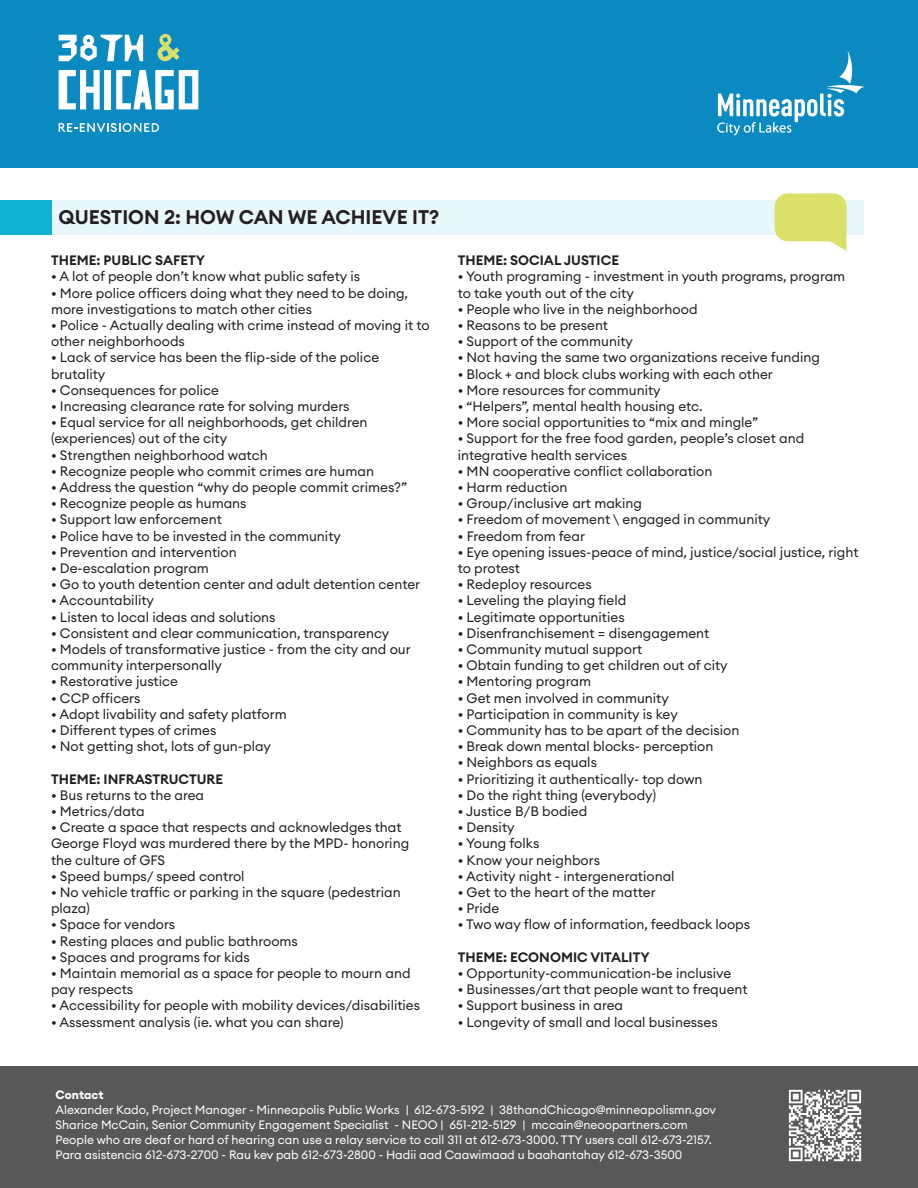
<style>
.page{position:relative;width:918px;height:1188px;background:#fff}
.page>*{position:absolute;margin:0;border:0;box-sizing:border-box;transform-origin:0 0}
.t1{font:600 19.5px "Euclid Circular A";color:#231f20}
.t2{font:13.5px/16.2px "Euclid Circular A";color:#231f20}
.t3{font:600 13.5px "Euclid Circular A";color:#231f20}
.t4{font:12px/15px "Euclid Circular A";color:#fff}
.t5{font:700 12px "Euclid Circular A";letter-spacing:-.005em;color:#fff}
</style>
<div class="page">
<div style="left:0;top:0;width:918px;height:168px;background:#0a8ac0"></div>
<svg style="left:59px;top:70px;width:41px;height:39px"></svg>
<div style="left:105px;top:70px;width:6px;height:39px;background:#fff"></div>
<svg style="left:116px;top:70px;width:82px;height:39px"></svg>
<svg style="left:59px;top:35px;width:84px;height:26px"></svg>
<svg style="left:157px;top:34px;width:23px;height:27px"></svg>
<svg style="left:59px;top:123px;width:100px;height:9px"></svg>
<svg style="left:717px;top:51px;width:147px;height:85px"></svg>
<div style="left:0;top:1066px;width:918px;height:122px;background:#57585a"></div>
<img style="left:788px;top:1089px;width:74px;height:73px">
<div style="left:52px;top:200px;width:812px;height:34px;background:#e7f7fa"></div>
<div style="left:775px;top:193px;width:72px;height:48px;background:#dbe06b;border-radius:14px"></div>
<svg style="left:824px;top:234px;width:22px;height:17px"></svg>
<div style="left:0;top:200px;width:51px;height:34px;background:#13b2d3"></div>
<h1 class="t1" style="left:59px;top:204px;width:382px">QUESTION 2: HOW CAN WE ACHIEVE IT?</h1>
<p class="t3" style="left:51px;top:252px;width:156px">THEME: PUBLIC SAFETY</p>
<p class="t2" style="left:51px;top:268px;width:311px">• A lot of people don’t know what public safety is</p>
<p class="t2" style="left:51px;top:285px;width:359px">• More police officers doing what they need to be doing, more investigations to match other cities</p>
<p class="t2" style="left:51px;top:317px;width:380px">• Police - Actually dealing with crime instead of moving it to other neighborhoods</p>
<p class="t2" style="left:51px;top:349px;width:330px">• Lack of service has been the flip-side of the police brutality</p>
<p class="t2" style="left:51px;top:382px;width:169px">• Consequences for police</p>
<p class="t2" style="left:51px;top:398px;width:300px">• Increasing clearance rate for solving murders</p>
<p class="t2" style="left:51px;top:414px;width:318px">• Equal service for all neighborhoods, get children (experiences) out of the city</p>
<p class="t2" style="left:51px;top:447px;width:218px">• Strengthen neighborhood watch</p>
<p class="t2" style="left:51px;top:463px;width:325px">• Recognize people who commit crimes are human</p>
<p class="t2" style="left:51px;top:479px;width:358px">• Address the question “why do people commit crimes?”</p>
<p class="t2" style="left:51px;top:495px;width:197px">• Recognize people as humans</p>
<p class="t2" style="left:51px;top:511px;width:172px">• Support law enforcement</p>
<p class="t2" style="left:51px;top:528px;width:291px">• Police have to be invested in the community</p>
<p class="t2" style="left:51px;top:544px;width:187px">• Prevention and intervention</p>
<p class="t2" style="left:51px;top:560px;width:159px">• De-escalation program</p>
<p class="t2" style="left:51px;top:576px;width:371px">• Go to youth detention center and adult detention center</p>
<p class="t2" style="left:51px;top:592px;width:105px">• Accountability</p>
<p class="t2" style="left:51px;top:609px;width:226px">• Listen to local ideas and solutions</p>
<p class="t2" style="left:51px;top:625px;width:340px">• Consistent and clear communication, transparency</p>
<p class="t2" style="left:51px;top:641px;width:361px">• Models of transformative justice - from the city and our community interpersonally</p>
<p class="t2" style="left:51px;top:673px;width:128px">• Restorative justice</p>
<p class="t2" style="left:51px;top:690px;width:91px">• CCP officers</p>
<p class="t2" style="left:51px;top:706px;width:237px">• Adopt livability and safety platform</p>
<p class="t2" style="left:51px;top:722px;width:167px">• Different types of crimes</p>
<p class="t2" style="left:51px;top:738px;width:221px">• Not getting shot, lots of gun-play</p>
<p class="t3" style="left:51px;top:770px;width:174px">THEME: INFRASTRUCTURE</p>
<p class="t2" style="left:51px;top:787px;width:155px">• Bus returns to the area</p>
<p class="t2" style="left:51px;top:803px;width:95px">• Metrics/data</p>
<p class="t2" style="left:51px;top:819px;width:360px">• Create a space that respects and acknowledges that<br>George Floyd was murdered there by the MPD- honoring the culture of GFS</p>
<p class="t2" style="left:51px;top:868px;width:195px">• Speed bumps/ speed control</p>
<p class="t2" style="left:51px;top:884px;width:351px">• No vehicle traffic or parking in the square (pedestrian plaza)</p>
<p class="t2" style="left:51px;top:916px;width:126px">• Space for vendors</p>
<p class="t2" style="left:51px;top:933px;width:248px">• Resting places and public bathrooms</p>
<p class="t2" style="left:51px;top:949px;width:200px">• Spaces and programs for kids</p>
<p class="t2" style="left:51px;top:965px;width:361px">• Maintain memorial as a space for people to mourn and pay respects</p>
<p class="t2" style="left:51px;top:997px;width:371px">• Accessibility for people with mobility devices/disabilities</p>
<p class="t2" style="left:51px;top:1014px;width:294px">• Assessment analysis (ie. what you can share)</p>
<p class="t3" style="left:458px;top:252px;width:163px">THEME: SOCIAL JUSTICE</p>
<p class="t2" style="left:458px;top:268px;width:389px">• Youth programing - investment in youth programs, program to take youth out of the city</p>
<p class="t2" style="left:458px;top:301px;width:241px">• People who live in the neighborhood</p>
<p class="t2" style="left:458px;top:317px;width:152px">• Reasons to be present</p>
<p class="t2" style="left:458px;top:333px;width:177px">• Support of the community</p>
<p class="t2" style="left:458px;top:349px;width:364px">• Not having the same two organizations receive funding</p>
<p class="t2" style="left:458px;top:366px;width:317px">• Block + and block clubs working with each other</p>
<p class="t2" style="left:458px;top:382px;width:204px">• More resources for community</p>
<p class="t2" style="left:458px;top:398px;width:246px">• “Helpers”, mental health housing etc.</p>
<p class="t2" style="left:458px;top:414px;width:302px">• More social opportunities to “mix and mingle”</p>
<p class="t2" style="left:458px;top:430px;width:348px">• Support for the free food garden, people’s closet and integrative health services</p>
<p class="t2" style="left:458px;top:463px;width:256px">• MN cooperative conflict collaboration</p>
<p class="t2" style="left:458px;top:479px;width:111px">• Harm reduction</p>
<p class="t2" style="left:458px;top:495px;width:186px">• Group/inclusive art making</p>
<p class="t2" style="left:458px;top:511px;width:314px">• Freedom of movement \ engaged in community</p>
<p class="t2" style="left:458px;top:528px;width:129px">• Freedom from fear</p>
<p class="t2" style="left:458px;top:544px;width:402px">• Eye opening issues-peace of mind, justice/social justice, right to protest</p>
<p class="t2" style="left:458px;top:576px;width:136px">• Redeploy resources</p>
<p class="t2" style="left:458px;top:592px;width:170px">• Leveling the playing field</p>
<p class="t2" style="left:458px;top:609px;width:169px">• Legitimate opportunities</p>
<p class="t2" style="left:458px;top:625px;width:253px">• Disenfranchisement = disengagement</p>
<p class="t2" style="left:458px;top:641px;width:186px">• Community mutual support</p>
<p class="t2" style="left:458px;top:657px;width:272px">• Obtain funding to get children out of city</p>
<p class="t2" style="left:458px;top:673px;width:135px">• Mentoring program</p>
<p class="t2" style="left:458px;top:690px;width:213px">• Get men involved in community</p>
<p class="t2" style="left:458px;top:706px;width:222px">• Participation in community is key</p>
<p class="t2" style="left:458px;top:722px;width:283px">• Community has to be apart of the decision</p>
<p class="t2" style="left:458px;top:738px;width:257px">• Break down mental blocks- perception</p>
<p class="t2" style="left:458px;top:754px;width:141px">• Neighbors as equals</p>
<p class="t2" style="left:458px;top:771px;width:246px">• Prioritizing it authentically- top down</p>
<p class="t2" style="left:458px;top:787px;width:200px">• Do the right thing (everybody)</p>
<p class="t2" style="left:458px;top:803px;width:131px">• Justice B/B bodied</p>
<p class="t2" style="left:458px;top:819px;width:58px">• Density</p>
<p class="t2" style="left:458px;top:835px;width:83px">• Young folks</p>
<p class="t2" style="left:458px;top:852px;width:144px">• Know your neighbors</p>
<p class="t2" style="left:458px;top:868px;width:218px">• Activity night - intergenerational</p>
<p class="t2" style="left:458px;top:884px;width:200px">• Get to the heart of the matter</p>
<p class="t2" style="left:458px;top:900px;width:43px">• Pride</p>
<p class="t2" style="left:458px;top:916px;width:294px">• Two way flow of information, feedback loops</p>
<p class="t3" style="left:458px;top:948px;width:194px">THEME: ECONOMIC VITALITY</p>
<p class="t2" style="left:458px;top:965px;width:275px">• Opportunity-communication-be inclusive</p>
<p class="t2" style="left:458px;top:981px;width:291px">• Businesses/art that people want to frequent</p>
<p class="t2" style="left:458px;top:997px;width:167px">• Support business in area</p>
<p class="t2" style="left:458px;top:1014px;width:262px">• Longevity of small and local businesses</p>
<p class="t5" style="left:56px;top:1087px;width:50px">Contact</p>
<p class="t4" style="left:56px;top:1102px;width:662px">Alexander Kado, Project Manager - Minneapolis Public Works | 612-673-5192 | 38thandChicago@minneapolismn.gov Sharice McCain, Senior Community Engagement Specialist - NEOO | 651-212-5129 | mccain@neoopartners.com People who are deaf or hard of hearing can use a relay service to call 311 at 612-673-3000. TTY users call 612-673-2157.<br>Para asistencia 612-673-2700 - Rau kev pab 612-673-2800 - Hadii aad Caawimaad u baahantahay 612-673-3500</p>
</div>
